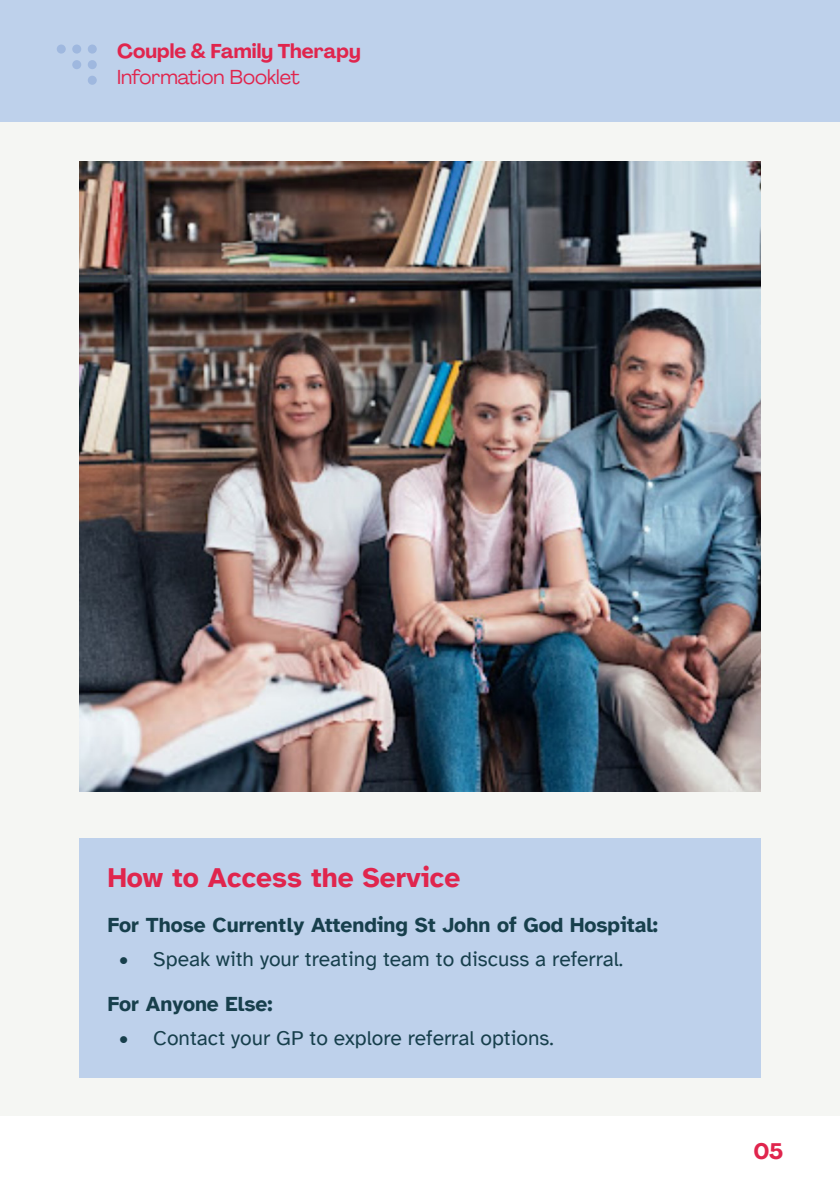
<style>
.page{position:relative;width:840px;height:1191px;background:#fff}
.page>*{position:absolute;margin:0;border:0;box-sizing:border-box;transform-origin:0 0}
.t1{font:700 28px "Atkinson Hyperlegible";color:#e0254d}
.t2{font:700 22px "Agrandir";color:#e0254d}
.t3{font:21px "Atkinson Hyperlegible";color:#173f4c}
.t4{font:700 21px "Atkinson Hyperlegible";color:#173f4c}
.t5{font:700 20px "Agrandir";color:#e0254d}
.t6{font:20px "Agrandir";color:#e0254d}
</style>
<div class="page">
<div style="left:0;top:120px;width:839px;height:995px;background:#f5f6f3"></div>
<img style="left:79px;top:162px;width:681px;height:629px">
<div style="left:79px;top:838px;width:681px;height:239px;background:#bed1eb"></div>
<div style="left:0;top:0;width:839px;height:121px;background:#bed1eb"></div>
<div style="left:88px;top:76px;width:9px;height:9px;background:#9fb8df;border-radius:50%"></div>
<div style="left:72px;top:60px;width:9px;height:9px;background:#9fb8df;border-radius:50%"></div>
<div style="left:88px;top:60px;width:9px;height:9px;background:#9fb8df;border-radius:50%"></div>
<div style="left:88px;top:45px;width:9px;height:9px;background:#9fb8df;border-radius:50%"></div>
<div style="left:72px;top:45px;width:9px;height:9px;background:#9fb8df;border-radius:50%"></div>
<div style="left:57px;top:45px;width:9px;height:9px;background:#9fb8df;border-radius:50%"></div>
<p class="t5" style="left:117px;top:39px;width:245px">Couple &amp; Family Therapy</p>
<p class="t6" style="left:117px;top:65px;width:184px">Information Booklet</p>
<p class="t1" style="left:108px;top:861px;width:354px">How to Access the Service</p>
<p class="t4" style="left:108px;top:912px;width:551px">For Those Currently Attending St John of God Hospital:</p>
<p class="t3" style="left:119px;top:947px;width:505px">• Speak with your treating team to discuss a referral.</p>
<p class="t4" style="left:108px;top:991px;width:166px">For Anyone Else:</p>
<p class="t3" style="left:119px;top:1026px;width:436px">• Contact your GP to explore referral options.</p>
<p class="t2" style="left:753px;top:1138px;width:31px">05</p>
</div>
